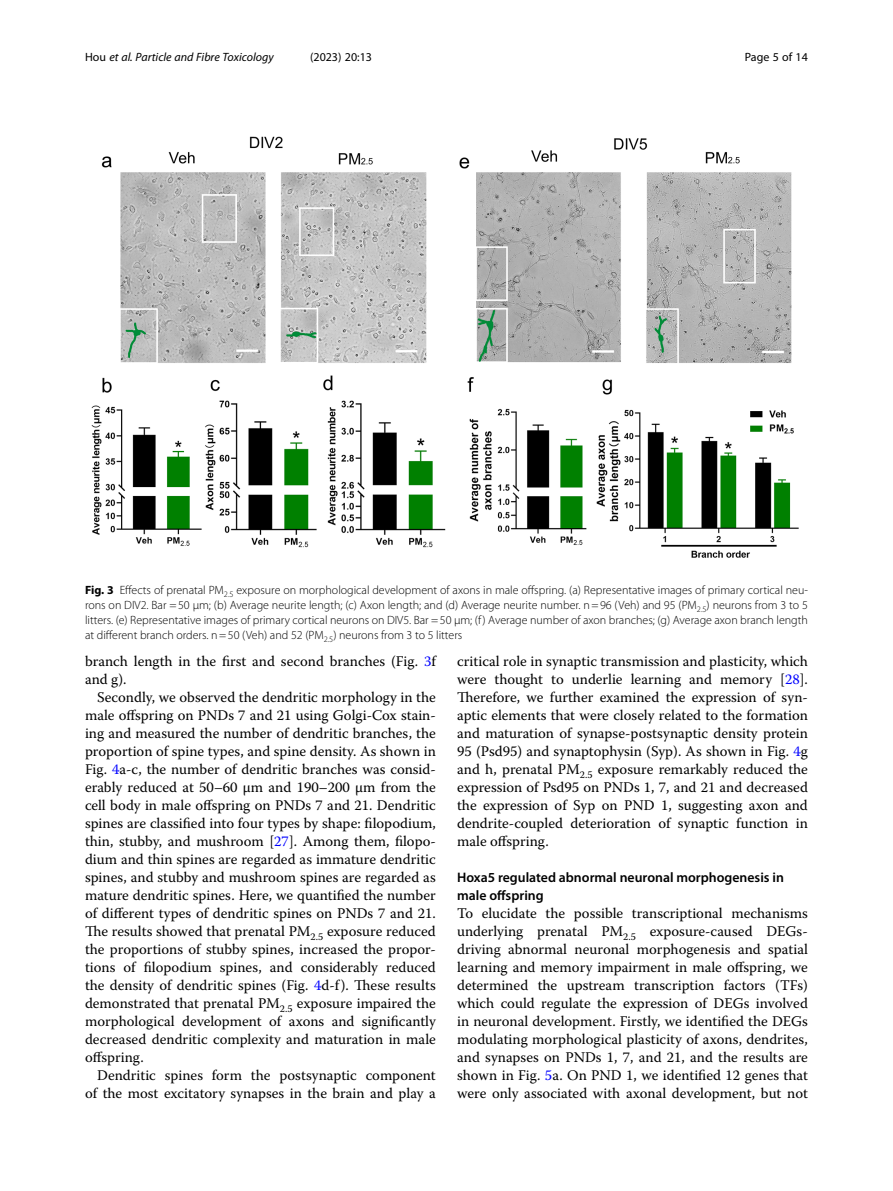
<style>
.page{position:relative;width:893px;height:1191px;background:#fff}
.page>*{position:absolute;margin:0;border:0;box-sizing:border-box;transform-origin:0 0}
.Body_Text_Indent{font:14.7px/18px "Warnock Pro";color:#000;text-align:justify}
.Body_Text{font:14.7px/18px "Warnock Pro";color:#000}
.Head_2{font:600 13.8px/18px "Myriad Pro";color:#000}
.Figure_Caption{font:300 12px/15px "Myriad Pro";color:#000;text-align:justify}
.t1{font:italic 12px "Myriad Pro";color:#000}
.t2{font:12px "Myriad Pro";color:#000}
.s1{font-style:normal}
.s2{font-weight:700}
.s3{color:#00f}
</style>
<div class="page">
<img style="left:91px;top:136px;width:708px;height:422px">
<p class="t1" style="left:85px;top:50px;width:190px"><span class="s1">Hou</span> et al. Particle and Fibre Toxicology</p>
<p class="t2" style="left:310px;top:50px;width:63px">(2023) 20:13</p>
<p class="t2" style="left:745px;top:50px;width:65px">Page 5 of 14</p>
<p class="Figure_Caption" style="left:85px;top:582px;width:724px"><span class="s2">Fig. 3</span> Effects of prenatal PM<sub>2.5</sub> exposure on morphological development of axons in male offspring. (a) Representative images of primary cortical neu&shy;rons on DIV2. Bar =50 μm; (b) Average neurite length; (c) Axon length; and (d) Average neurite number. n=96 (Veh) and 95 (PM<sub>2.5</sub>) neurons from 3 to 5 litters. (e) Representative images of primary cortical neurons on DIV5. Bar =50 μm; (f ) Average number of axon branches; (g) Average axon branch length at different branch orders. n=50 (Veh) and 52 (PM<sub>2.5</sub>) neurons from 3 to 5 litters</p>
<p class="Body_Text" style="left:85px;top:652px;width:352px">branch length in the first and second branches (Fig. <span class="s3">3</span>f and g).</p>
<p class="Body_Text_Indent" style="left:85px;top:688px;width:352px;text-indent:12px">Secondly, we observed the dendritic morphology in the male offspring on PNDs 7 and 21 using Golgi-Cox stain&shy;ing and measured the number of dendritic branches, the proportion of spine types, and spine density. As shown in Fig. <span class="s3">4</span>a-c, the number of dendritic branches was consid&shy;erably reduced at 50–60 μm and 190–200 μm from the cell body in male offspring on PNDs 7 and 21. Dendritic spines are classified into four types by shape: filopodium, thin, stubby, and mushroom [<span class="s3">27</span>]. Among them, filopo&shy;dium and thin spines are regarded as immature dendritic spines, and stubby and mushroom spines are regarded as mature dendritic spines. Here, we quantified the number of different types of dendritic spines on PNDs 7 and 21.<br>The results showed that prenatal PM<sub>2.5</sub> exposure reduced the proportions of stubby spines, increased the propor&shy;tions of filopodium spines, and considerably reduced the density of dendritic spines (Fig. <span class="s3">4</span>d-f). These results demonstrated that prenatal PM<sub>2.5</sub> exposure impaired the morphological development of axons and significantly decreased dendritic complexity and maturation in male offspring.</p>
<p class="Body_Text_Indent" style="left:85px;top:1066px;width:352px;text-align:right">Dendritic spines form the postsynaptic component of the most excitatory synapses in the brain and play a</p>
<p class="Body_Text_Indent" style="left:457px;top:652px;width:352px">critical role in synaptic transmission and plasticity, which were thought to underlie learning and memory [<span class="s3">28</span>].<br>Therefore, we further examined the expression of syn&shy;aptic elements that were closely related to the formation and maturation of synapse-postsynaptic density protein 95 (Psd95) and synaptophysin (Syp). As shown in Fig. <span class="s3">4</span>g and h, prenatal PM<sub>2.5</sub> exposure remarkably reduced the expression of Psd95 on PNDs 1, 7, and 21 and decreased the expression of Syp on PND 1, suggesting axon and dendrite-coupled deterioration of synaptic function in male offspring.</p>
<p class="Head_2" style="left:457px;top:868px;width:328px">Hoxa5 regulated abnormal neuronal morphogenesis in male offspring</p>
<p class="Body_Text" style="left:457px;top:904px;width:352px;text-align:justify">To elucidate the possible transcriptional mechanisms underlying prenatal PM<sub>2.5</sub> exposure-caused DEGs&shy;driving abnormal neuronal morphogenesis and spatial learning and memory impairment in male offspring, we determined the upstream transcription factors (TFs) which could regulate the expression of DEGs involved in neuronal development. Firstly, we identified the DEGs modulating morphological plasticity of axons, dendrites, and synapses on PNDs 1, 7, and 21, and the results are shown in Fig. <span class="s3">5</span>a. On PND 1, we identified 12 genes that were only associated with axonal development, but not</p>
</div>
